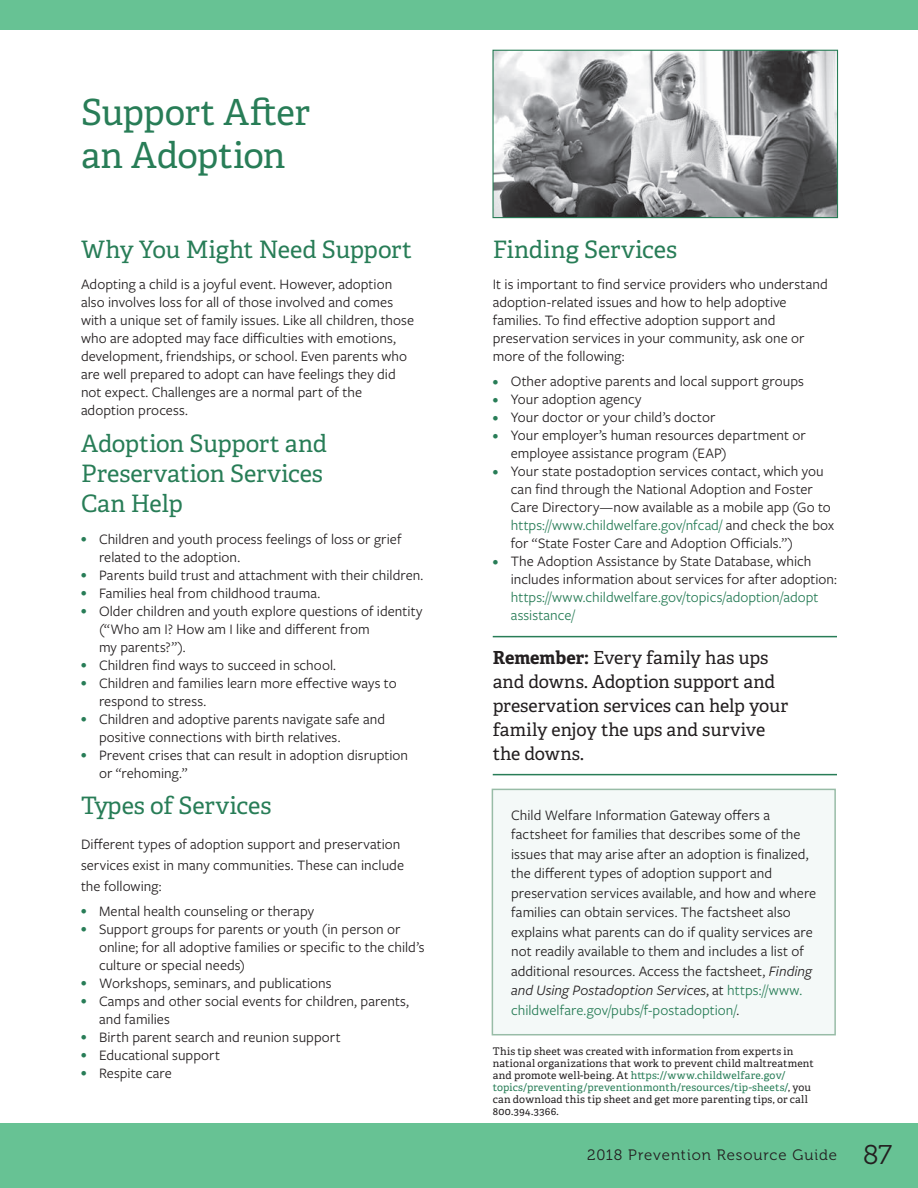
<style>
.page{position:relative;width:918px;height:1188px;background:#fff}
.page>*{position:absolute;margin:0;border:0;box-sizing:border-box;transform-origin:0 0}
.t1{font:36px/43.2px "Adelle PE";letter-spacing:-.015em;color:#287d57}
.t2{font:24px/30px "Adelle PE";letter-spacing:-.005em;color:#287d57}
.t3{font:18px/24px "Adelle PE";letter-spacing:-.005em;color:#231f20}
.t4{font:15px/18px "Freight Sans Pro";letter-spacing:.005em;color:#231f20}
.t5{font:15px "Freight Sans Pro";letter-spacing:.005em;color:#287d57}
.t6{font:15px "Museo 300";letter-spacing:.06em;color:#231f20}
.t7{font:12px "Freight Sans Pro";color:#287d57}
.t8{font:10.5px/12px "Adelle PE";letter-spacing:.02em;color:#231f20}
.s1{font-size:12px;color:#287d57}
.s2{color:#287d57}
.s3{font-weight:700}
.s4{font-style:italic}
.s5{font-size:27px}
</style>
<div class="page">
<div style="left:1px;top:1123px;width:917px;height:65px;background:#67c294"></div>
<hr style="left:0;top:1123px;width:1px;height:65px;background:#67c294">
<div style="left:1px;top:0;width:917px;height:29px;background:#67c294"></div>
<svg style="left:0;top:0;width:1px;height:29px"></svg>
<div style="left:492px;top:789px;width:343px;height:246px;background:#f4f9f8"></div>
<hr style="left:493px;top:636px;width:344px;height:1px;background:#287d57">
<hr style="left:493px;top:774px;width:344px;height:1px;background:#287d57">
<div style="left:492px;top:789px;width:344px;height:246px;border:2px solid #98bca7"></div>
<img style="left:494px;top:52px;width:342px;height:164px">
<div style="left:492px;top:50px;width:346px;height:168px;border:1px solid #287d57"></div>
<h2 class="t1" style="left:81px;top:89px;width:231px">Support After an Adoption</h2>
<h3 class="t2" style="left:81px;top:233px;width:332px">Why You Might Need Support</h3>
<p class="t4" style="left:81px;top:275px;width:335px">Adopting a child is a joyful event. However, adoption also involves loss for all of those involved and comes with a unique set of family issues. Like all children, those who are adopted may face difficulties with emotions, development, friendships, or school. Even parents who are well prepared to adopt can have feelings they did not expect. Challenges are a normal part of the adoption process.</p>
<h3 class="t2" style="left:81px;top:428px;width:248px">Adoption Support and<br>Preservation Services<br>Can Help</h3>
<p class="t7" style="left:81px;top:530px;width:7px">•</p>
<p class="t4" style="left:99px;top:529px;width:304px">Children and youth process feelings of loss or grief related to the adoption.</p>
<p class="t4" style="left:81px;top:565px;width:344px"><span class="s1">•</span> Parents build trust and attachment with their children.</p>
<p class="t4" style="left:81px;top:583px;width:241px"><span class="s1">•</span> Families heal from childhood trauma.</p>
<p class="t4" style="left:99px;top:601px;width:325px;text-indent:-18px"><span class="s1">•</span> Older children and youth explore questions of identity (“Who am I? How am I like and different from<br>my parents?”).</p>
<p class="t4" style="left:81px;top:655px;width:257px"><span class="s1">•</span> Children find ways to succeed in school.</p>
<p class="t4" style="left:99px;top:673px;width:299px;text-indent:-18px"><span class="s1">•</span> Children and families learn more effective ways to respond to stress.</p>
<p class="t4" style="left:99px;top:709px;width:288px;text-indent:-18px"><span class="s1">•</span> Children and adoptive parents navigate safe and positive connections with birth relatives.</p>
<p class="t4" style="left:99px;top:745px;width:311px;text-indent:-18px"><span class="s1">•</span> Prevent crises that can result in adoption disruption or “rehoming.”</p>
<h3 class="t2" style="left:81px;top:790px;width:192px">Types of Services</h3>
<p class="t4" style="left:81px;top:833px;width:325px;line-height:21px">Different types of adoption support and preservation services exist in many communities. These can include the following:</p>
<p class="t7" style="left:81px;top:902px;width:7px">•</p>
<p class="t4" style="left:99px;top:901px;width:217px">Mental health counseling or therapy</p>
<p class="t4" style="left:99px;top:919px;width:327px;text-indent:-18px"><span class="s1">•</span> Support groups for parents or youth (in person or online; for all adoptive families or specific to the child’s culture or special needs)</p>
<p class="t4" style="left:81px;top:973px;width:252px"><span class="s1">•</span> Workshops, seminars, and publications</p>
<p class="t4" style="left:99px;top:991px;width:312px;text-indent:-18px"><span class="s1">•</span> Camps and other social events for children, parents, and families</p>
<p class="t4" style="left:81px;top:1027px;width:261px"><span class="s1">•</span> Birth parent search and reunion support</p>
<p class="t4" style="left:81px;top:1045px;width:141px"><span class="s1">•</span> Educational support</p>
<p class="t4" style="left:81px;top:1063px;width:92px"><span class="s1">•</span> Respite care</p>
<h3 class="t2" style="left:493px;top:233px;width:186px">Finding Services</h3>
<p class="t4" style="left:493px;top:275px;width:337px">It is important to find service providers who understand adoption-related issues and how to help adoptive families. To find effective adoption support and preservation services in your community, ask one or more of the following:</p>
<p class="t4" style="left:493px;top:372px;width:313px"><span class="s1">•</span> Other adoptive parents and local support groups</p>
<p class="t4" style="left:493px;top:390px;width:150px"><span class="s1">•</span> Your adoption agency</p>
<p class="t4" style="left:493px;top:408px;width:224px"><span class="s1">•</span> Your doctor or your child’s doctor</p>
<p class="t4" style="left:511px;top:426px;width:297px;text-indent:-18px"><span class="s1">•</span> Your employer’s human resources department or employee assistance program (EAP)</p>
<p class="t4" style="left:511px;top:462px;width:325px;text-indent:-18px"><span class="s1">•</span> Your state postadoption services contact, which you can find through the National Adoption and Foster Care Directory—now available as a mobile app (Go to <span class="s2">https://www.childwelfare.gov/nfcad/</span> and check the box for “State Foster Care and Adoption Officials.”)</p>
<p class="t4" style="left:511px;top:552px;width:328px;text-indent:-18px"><span class="s1">•</span> The Adoption Assistance by State Database, which includes information about services for after adoption:</p>
<p class="t5" style="left:511px;top:605px;width:66px">assistance/</p>
<p class="t3" style="left:493px;top:645px;width:297px"><span class="s3">Remember:</span> Every family has ups and downs. Adoption support and preservation services can help your family enjoy the ups and survive the downs.</p>
<p class="t5" style="left:511px;top:587px;width:309px">https://www.childwelfare.gov/topics/adoption/adopt</p>
<p class="t4" style="left:511px;top:804px;width:307px;line-height:19.5px">Child Welfare Information Gateway offers a factsheet for families that describes some of the issues that may arise after an adoption is finalized, the different types of adoption support and preservation services available, and how and where families can obtain services. The factsheet also explains what parents can do if quality services are not readily available to them and includes a list of additional resources. Access the factsheet, <span class="s4">Finding and Using Postadoption Services</span>, at <span class="s2">https://www. childwelfare.gov/pubs/f-postadoption/</span>.</p>
<p class="t8" style="left:493px;top:1045px;width:323px">This tip sheet was created with information from experts in national organizations that work to prevent child maltreatment and promote well-being. At <span class="s2">https://www.childwelfare.gov/ topics/preventing/preventionmonth/resources/tip-sheets/</span>, you can download this tip sheet and get more parenting tips, or call 800.394.3366.</p>
<p class="t6" style="left:587px;top:1146px;width:306px">2018 Prevention Resource Guide <span class="s5">87</span></p>
</div>
